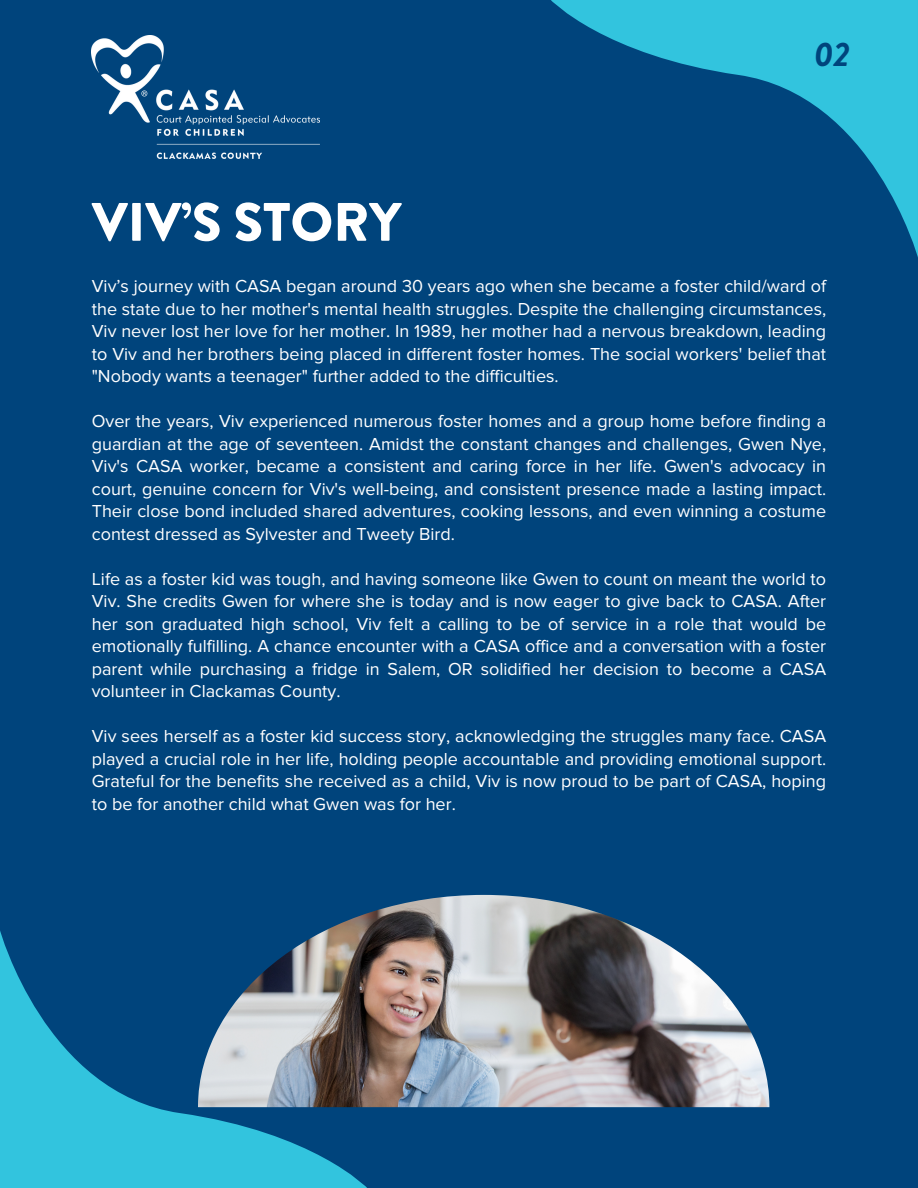
<style>
.page{position:relative;width:918px;height:1188px;background:#00447c}
.page>*{position:absolute;margin:0;border:0;box-sizing:border-box;transform-origin:0 0}
.t1{font:900 54px "Brandon Grotesque";color:#fff}
.t2{font:italic 700 33.9px "Brandon Grotesque";color:#00447c}
.t3{font:18px/22.5px "Proxima Nova";color:#fff;text-align:justify}
</style>
<div class="page">
<svg style="left:0;top:931px;width:367px;height:257px;fill:#31c1dc"></svg>
<svg style="left:551px;top:0;width:367px;height:257px"></svg>
<img style="left:92px;top:36px;width:227px;height:123px">
<img style="left:198px;top:895px;width:571px;height:212px">
<p class="t1" style="left:92px;top:184px;width:311px">VIV’S STORY</p>
<p class="t2" style="left:814px;top:31px;width:38px">02</p>
<p class="t3" style="left:92px;top:276px;width:736px">Viv’s journey with CASA began around 30 years ago when she became a foster child/ward of the state due to her mother's mental health struggles. Despite the challenging circumstances, Viv never lost her love for her mother. In 1989, her mother had a nervous breakdown, leading to Viv and her brothers being placed in different foster homes. The social workers' belief that "Nobody wants a teenager" further added to the difficulties.</p>
<p class="t3" style="left:92px;top:411px;width:736px">Over the years, Viv experienced numerous foster homes and a group home before finding a guardian at the age of seventeen. Amidst the constant changes and challenges, Gwen Nye, Viv's CASA worker, became a consistent and caring force in her life. Gwen's advocacy in court, genuine concern for Viv's well-being, and consistent presence made a lasting impact.<br>Their close bond included shared adventures, cooking lessons, and even winning a costume contest dressed as Sylvester and Tweety Bird.</p>
<p class="t3" style="left:92px;top:568px;width:736px">Life as a foster kid was tough, and having someone like Gwen to count on meant the world to Viv. She credits Gwen for where she is today and is now eager to give back to CASA. After her son graduated high school, Viv felt a calling to be of service in a role that would be emotionally fulfilling. A chance encounter with a CASA office and a conversation with a foster parent while purchasing a fridge in Salem, OR solidified her decision to become a CASA volunteer in Clackamas County.</p>
<p class="t3" style="left:92px;top:726px;width:736px">Viv sees herself as a foster kid success story, acknowledging the struggles many face. CASA played a crucial role in her life, holding people accountable and providing emotional support.<br>Grateful for the benefits she received as a child, Viv is now proud to be part of CASA, hoping to be for another child what Gwen was for her.</p>
</div>
